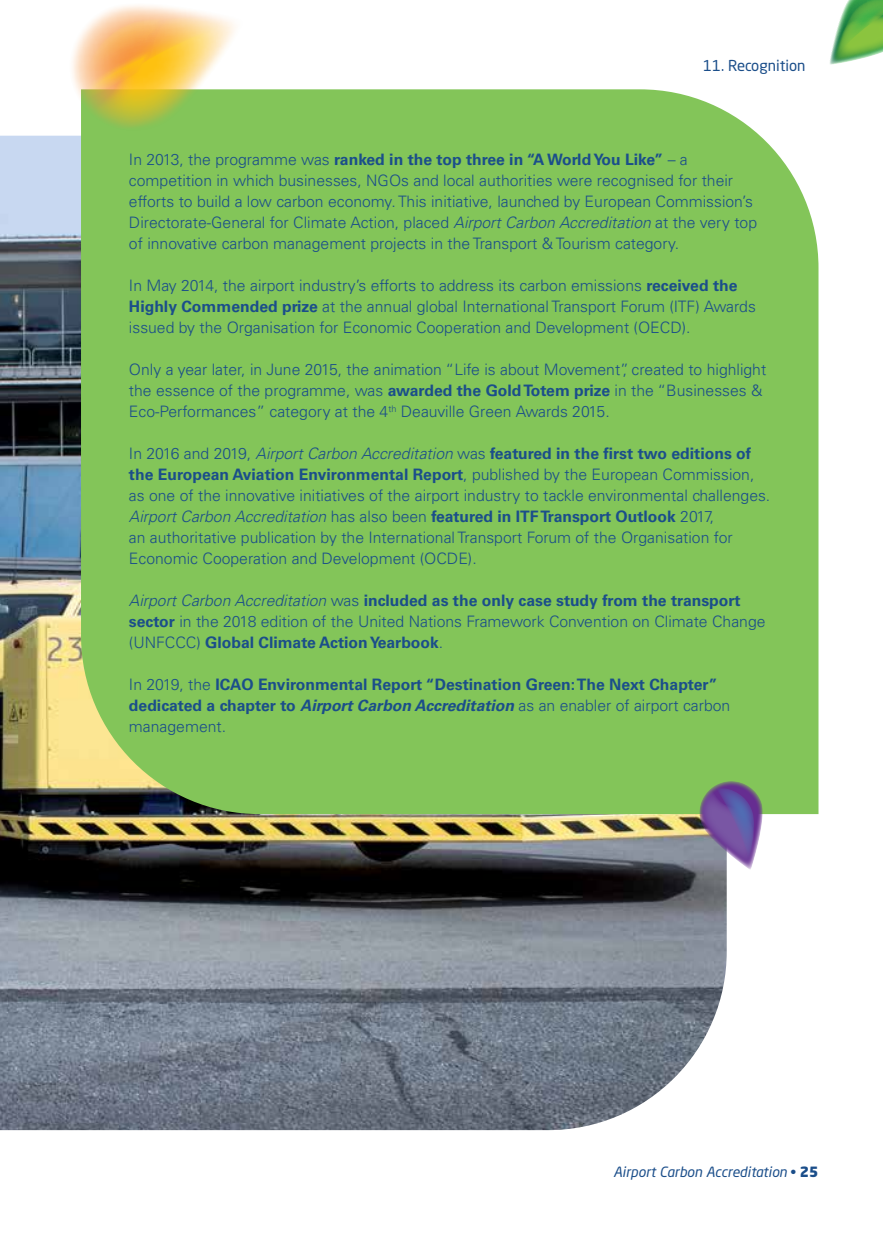
<style>
.page{position:relative;width:883px;height:1241px;background:#fff}
.page>*{position:absolute;margin:0;border:0;box-sizing:border-box;transform-origin:0 0}
.t1{font:300 15.75px/21px "Univers LT Std";color:#1b4e8a}
.t2{font:700 15.75px/21px "Univers LT Std";color:#1b4e8a}
.t3{font:14.88px "Neo Sans Pro";color:#1b4e8a}
.t4{font:italic 14px "Neo Sans Std";color:#1b4e8a}
.s1{font-weight:700}
.s2{font-style:italic}
.s3{font-weight:300}
.s4{font-style:normal}
.s5{font-weight:900;font-style:normal}
</style>
<div class="page">
<img style="left:0;top:136px;width:727px;height:993px">
<div style="left:81px;top:89px;width:738px;height:725px;background:#83c559"></div>
<svg style="left:830px;top:0;width:53px;height:65px"></svg>
<svg style="left:72px;top:5px;width:178px;height:126px"></svg>
<svg style="left:699px;top:780px;width:64px;height:90px;background:#82769e"></svg>
<p class="t3" style="left:703px;top:56px;width:104px">11. Recognition</p>
<p class="t1" style="left:129px;top:149px;width:630px">In 2013, the programme was <span class="s1">ranked in the top three in “A World You Like”</span> – a competition in which businesses, NGOs and local authorities were recognised for their efforts to build a low carbon economy. This initiative, launched by European Commission’s Directorate-General for Climate Action, placed <span class="s2">Airport Carbon Accreditation</span> at the very top of innovative carbon management projects in the Transport &amp; Tourism category.</p>
<p class="t1" style="left:129px;top:275px;width:628px">In May 2014, the airport industry’s efforts to address its carbon emissions <span class="s1">received the<br>Highly Commended prize</span> at the annual global International Transport Forum (ITF) Awards issued by the Organisation for Economic Cooperation and Development (OECD).</p>
<p class="t1" style="left:129px;top:359px;width:639px">Only a year later, in June 2015, the animation “Life is about Movement”, created to highlight the essence of the programme, was <span class="s1">awarded the Gold Totem prize</span> in the “Businesses &amp;<br>Eco-Performances” category at the 4<sup>th</sup> Deauville Green Awards 2015.</p>
<p class="t1" style="left:129px;top:443px;width:643px">In 2016 and 2019, <span class="s2">Airport Carbon Accreditation</span> was <span class="s1">featured in the first two editions of the European Aviation Environmental Report</span>, published by the European Commission, as one of the innovative initiatives of the airport industry to tackle environmental challenges.<br><span class="s2">Airport Carbon Accreditation</span> has also been <span class="s1">featured in ITF Transport Outlook</span> 2017,<br>an authoritative publication by the International Transport Forum of the Organisation for Economic Cooperation and Development (OCDE).</p>
<p class="t1" style="left:129px;top:590px;width:638px"><span class="s2">Airport Carbon Accreditation</span> was <span class="s1">included as the only case study from the transport sector</span> in the 2018 edition of the United Nations Framework Convention on Climate Change (UNFCCC) <span class="s1">Global Climate Action Yearbook</span>.</p>
<p class="t2" style="left:129px;top:674px;width:603px"><span class="s3">In 2019, the</span> ICAO Environmental Report “Destination Green: The Next Chapter” dedicated a chapter to <span class="s2">Airport Carbon Accreditation</span> <span class="s3">as an enabler of airport carbon management.</span></p>
<p class="t4" style="left:613px;top:1163px;width:207px">Airport Carbon Accreditation <span class="s4">•</span> <span class="s5">25</span></p>
</div>
